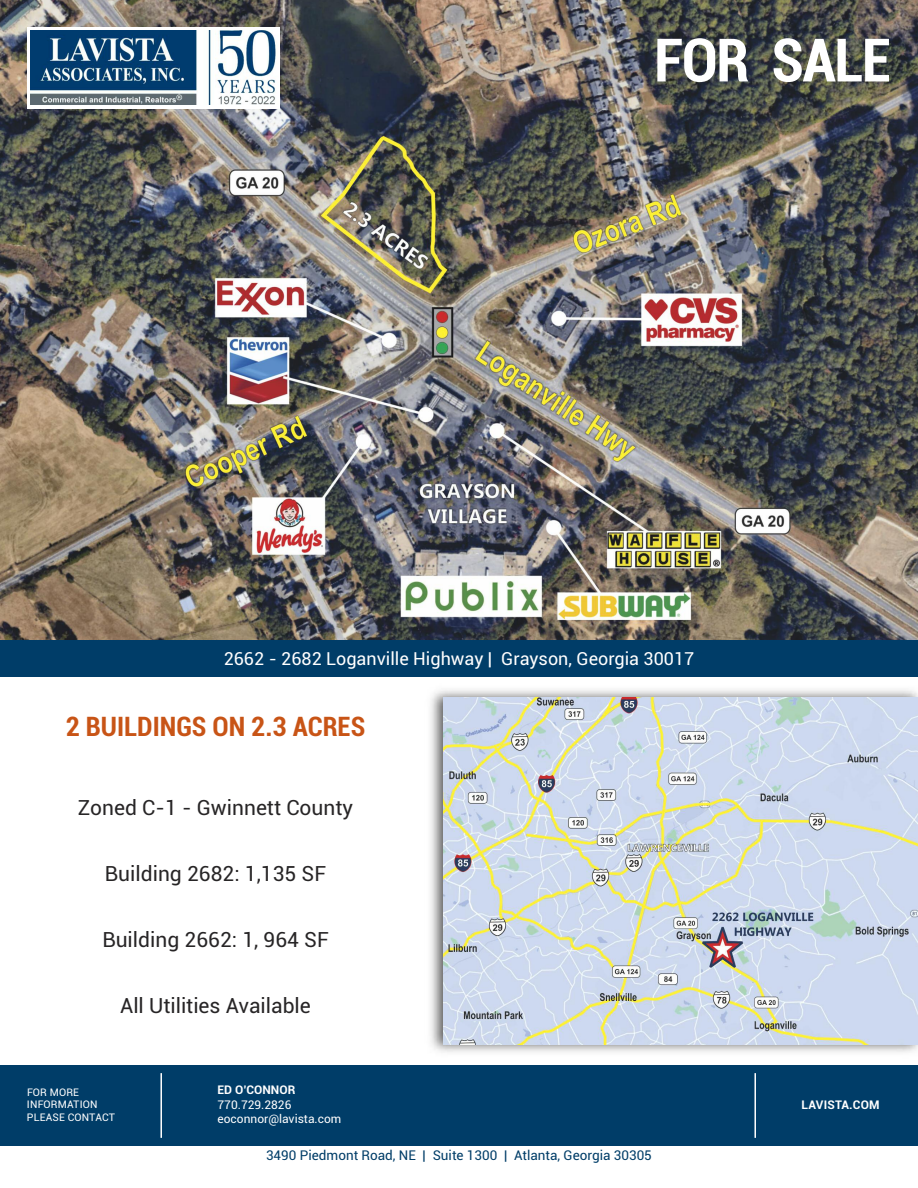
<style>
.page{position:relative;width:918px;height:1188px;background:#fff}
.page>*{position:absolute;margin:0;border:0;box-sizing:border-box;transform-origin:0 0}
.t1{font:700 condensed 60px "Roboto";letter-spacing:-.025em;color:#fff}
.t2{font:700 condensed 27px "Roboto";color:#c85416}
.t3{font:21px "Roboto";color:#272526}
.t4{font:18px "Roboto";color:#fff}
.t5{font:13.5px "Roboto";color:#003d68}
.t6{font:12px/14.4px "Roboto";color:#fff}
.t7{font:700 12px "Roboto";color:#fff}
.t8{font:10.5px/12.6px "Roboto";letter-spacing:.015em;color:#fff}
</style>
<div class="page">
<img style="left:0;top:0;width:918px;height:640px">
<div style="left:0;top:1065px;width:918px;height:81px;background:#003d68"></div>
<hr style="left:160px;top:1073px;width:2px;height:65px;background:#fff">
<div style="left:27px;top:27px;width:252px;height:81px;background:#fff"></div>
<img style="left:30px;top:30px;width:246px;height:75px">
<div style="left:0;top:640px;width:918px;height:37px;background:#003d68"></div>
<hr style="left:754px;top:1073px;width:2px;height:65px;background:#fff">
<img style="left:430px;top:689px;width:488px;height:363px">
<img style="left:443px;top:698px;width:475px;height:346px">
<h1 class="t1" style="left:654px;top:26px;width:238px">FOR SALE</h1>
<p class="t4" style="left:224px;top:649px;width:472px">2662 - 2682 Loganville Highway | Grayson, Georgia 30017</p>
<p class="t2" style="left:66px;top:711px;width:301px">2 BUILDINGS ON 2.3 ACRES</p>
<p class="t3" style="left:78px;top:796px;width:277px">Zoned C-1 - Gwinnett County</p>
<p class="t3" style="left:105px;top:862px;width:223px">Building 2682: 1,135 SF</p>
<p class="t3" style="left:102px;top:928px;width:228px">Building 2662: 1, 964 SF</p>
<p class="t3" style="left:120px;top:994px;width:192px">All Utilities Available</p>
<p class="t8" style="left:27px;top:1086px;width:90px">FOR MORE<br>INFORMATION<br>PLEASE CONTACT</p>
<p class="t7" style="left:218px;top:1083px;width:79px">ED O’CONNOR</p>
<p class="t6" style="left:218px;top:1097px;width:125px">770.729.2826 eoconnor@lavista.com</p>
<p class="t5" style="left:266px;top:1148px;width:387px">3490 Piedmont Road, NE | Suite 1300 | Atlanta, Georgia 30305</p>
<p class="t7" style="left:802px;top:1097px;width:80px">LAVISTA.COM</p>
</div>
